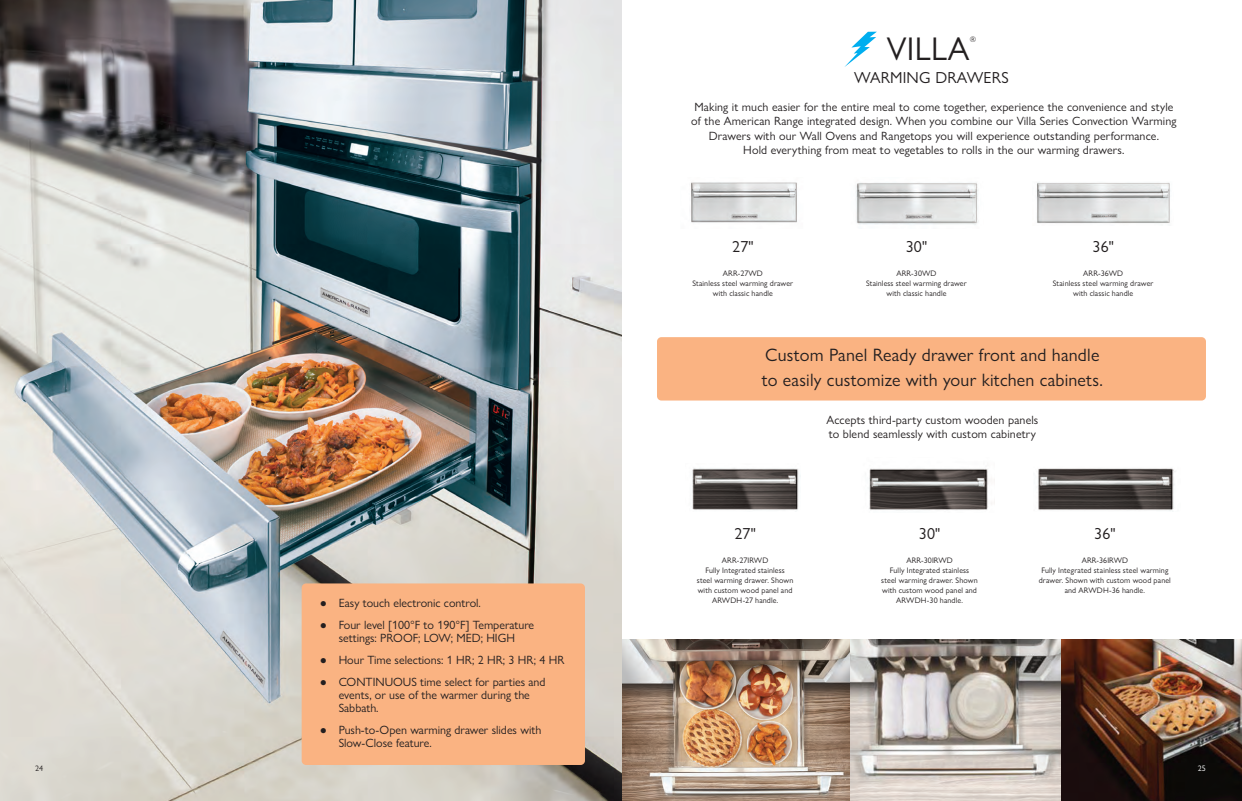
<style>
.page{position:relative;width:1242px;height:801px;background:#fff}
.page>*{position:absolute;margin:0;border:0;box-sizing:border-box;transform-origin:0 0}
.t1{font:33px "Gill Sans Nova";letter-spacing:.01em;color:#231f20}
.t2{font:18px/25px "Gill Sans Nova";letter-spacing:.01em;color:#231f20}
.SIZE{font:16px "Gill Sans Nova";letter-spacing:.01em;color:#231f20}
.t3{font:12px/13px "Gill Sans Nova";letter-spacing:.01em;color:#231f20}
.description{font:8px/10px "Gill Sans Nova";letter-spacing:.015em;color:#231f20;text-align:center}
.Model_No{font:8px "Gill Sans Nova";letter-spacing:.01em;color:#231f20}
.t4{font:8px "Gill Sans Nova";color:#fff}
.s1{font-weight:300}
</style>
<div class="page">
<div style="left:657px;top:337px;width:548px;height:63px;background:#fab382;border-radius:4px"></div>
<img style="left:621px;top:639px;width:229px;height:162px">
<img style="left:691px;top:182px;width:106px;height:41px">
<img style="left:856px;top:183px;width:122px;height:42px">
<img style="left:1037px;top:182px;width:134px;height:42px">
<img style="left:692px;top:468px;width:107px;height:42px">
<img style="left:869px;top:468px;width:123px;height:42px">
<img style="left:1038px;top:468px;width:137px;height:43px">
<img style="left:850px;top:639px;width:211px;height:162px">
<img style="left:1061px;top:639px;width:180px;height:162px">
<img style="left:0;top:0;width:621px;height:801px">
<div style="left:302px;top:583px;width:283px;height:182px;background:#fab382;border-radius:4px"></div>
<svg style="left:844px;top:32px;width:32px;height:35px"></svg>
<p class="t1" style="left:886px;top:29px;width:84px">VILLA</p>
<p class="description" style="left:969px;top:34px;width:8px">®</p>
<p class="SIZE" style="left:854px;top:68px;width:156px">WARMING DRAWERS</p>
<p class="t3" style="left:691px;top:99px;width:487px;line-height:14.4px;text-align:center">Making it much easier for the entire meal to come together, experience the convenience and style of the American Range integrated design. When you combine our Villa Series Convection Warming<br>Drawers with our Wall Ovens and Rangetops you will experience outstanding performance.</p>
<p class="t3" style="left:743px;top:143px;width:383px">Hold everything from meat to vegetables to rolls in the our warming drawers.</p>
<p class="SIZE" style="left:732px;top:237px;width:23px">27"</p>
<p class="Model_No" style="left:723px;top:269px;width:41px">ARR-27WD</p>
<p class="description" style="left:692px;top:279px;width:102px">Stainless steel warming drawer with classic handle</p>
<p class="SIZE" style="left:905px;top:237px;width:23px">30"</p>
<p class="Model_No" style="left:896px;top:269px;width:41px">ARR-30WD</p>
<p class="description" style="left:866px;top:279px;width:102px">Stainless steel warming drawer with classic handle</p>
<p class="SIZE" style="left:1092px;top:237px;width:23px">36"</p>
<p class="Model_No" style="left:1083px;top:269px;width:41px">ARR-36WD</p>
<p class="description" style="left:1052px;top:279px;width:102px">Stainless steel warming drawer with classic handle</p>
<p class="t3" style="left:320px;top:596px;width:163px"><span class="s1">●</span> Easy touch electronic control.</p>
<p class="t3" style="left:320px;top:618px;width:216px;text-align:center"><span class="s1">●</span> Four level [100°F to 190°F] Temperature settings: PROOF; LOW; MED; HIGH</p>
<p class="t3" style="left:320px;top:653px;width:246px"><span class="s1">●</span> Hour Time selections: 1 HR; 2 HR; 3 HR; 4 HR</p>
<p class="t3" style="left:338px;top:675px;width:208px;text-indent:-19px"><span class="s1">●</span> CONTINUOUS time select for parties and events, or use of the warmer during the<br>Sabbath.</p>
<p class="t3" style="left:338px;top:723px;width:204px;text-indent:-19px"><span class="s1">●</span> Push-to-Open warming drawer slides with<br>Slow-Close feature.</p>
<p class="t2" style="left:761px;top:342px;width:343px">Custom Panel Ready drawer front and handle to easily customize with your kitchen cabinets.</p>
<p class="t3" style="left:826px;top:412px;width:213px;line-height:14.4px">Accepts third-party custom wooden panels to blend seamlessly with custom cabinetry</p>
<p class="SIZE" style="left:734px;top:523px;width:23px">27"</p>
<p class="Model_No" style="left:722px;top:555px;width:48px">ARR-27IRWD</p>
<p class="description" style="left:697px;top:565px;width:98px">Fully Integrated stainless steel warming drawer. Shown with custom wood panel and<br>ARWDH-27 handle.</p>
<p class="SIZE" style="left:918px;top:523px;width:23px">30"</p>
<p class="Model_No" style="left:906px;top:555px;width:48px">ARR-30IRWD</p>
<p class="description" style="left:881px;top:565px;width:98px">Fully Integrated stainless steel warming drawer. Shown with custom wood panel and<br>ARWDH-30 handle.</p>
<p class="SIZE" style="left:1094px;top:523px;width:23px">36"</p>
<p class="Model_No" style="left:1081px;top:555px;width:48px">ARR-36IRWD</p>
<p class="description" style="left:1038px;top:565px;width:134px">Fully Integrated stainless steel warming drawer. Shown with custom wood panel and ARWDH-36 handle.</p>
<p class="description" style="left:35px;top:763px;width:9px">24</p>
<p class="t4" style="left:1197px;top:763px;width:9px">25</p>
</div>
